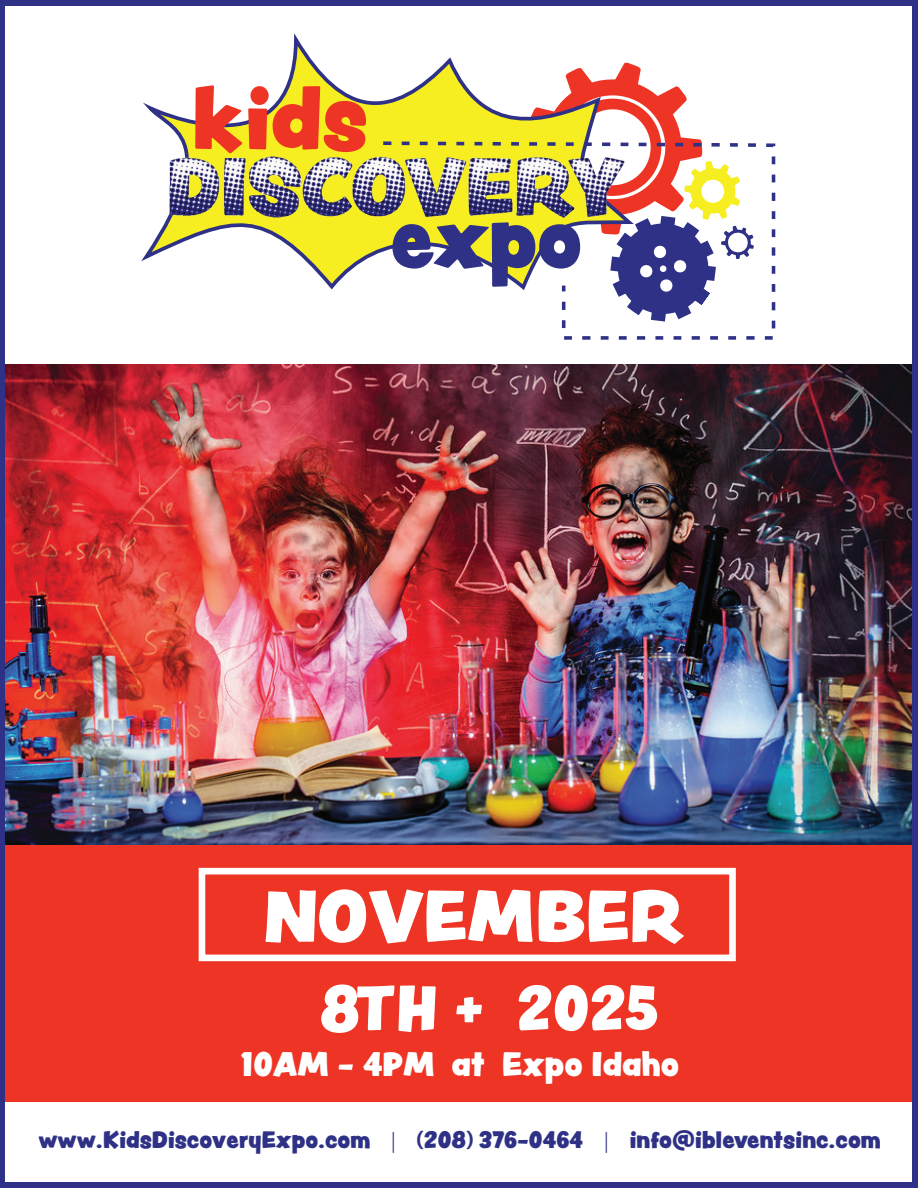
<style>
.page{position:relative;width:918px;height:1188px;background:#fff}
.page>*{position:absolute;margin:0;border:0;box-sizing:border-box;transform-origin:0 0}
.t1{font:64.5px "Peachy Keen JF";color:#fff}
.t2{font:55.5px "Peachy Keen JF";color:#fff}
.t3{font:30px "Peachy Keen JF";color:#fff}
.t4{font:21px "Peachy Keen JF";color:#2e3185}
.s1{font-size:58.2px}
.s2{font-size:55.2px}
</style>
<div class="page">
<img style="left:0;top:0;width:918px;height:1188px">
<div style="left:199px;top:868px;width:537px;height:93px;border:7px solid #fff"></div>
<h1 class="t1" style="left:264px;top:867px;width:423px">NOVEMBER</h1>
<h2 class="t2" style="left:320px;top:966px;width:341px"><span class="s1">8</span>TH + 202<span class="s2">5</span></h2>
<h3 class="t3" style="left:241px;top:1041px;width:440px">10AM - 4PM at Expo Idaho</h3>
<p class="t4" style="left:38px;top:1124px;width:844px">www.KidsDiscoveryExpo.com | (208) 376-0464 | info@ibleventsinc.com</p>
</div>
